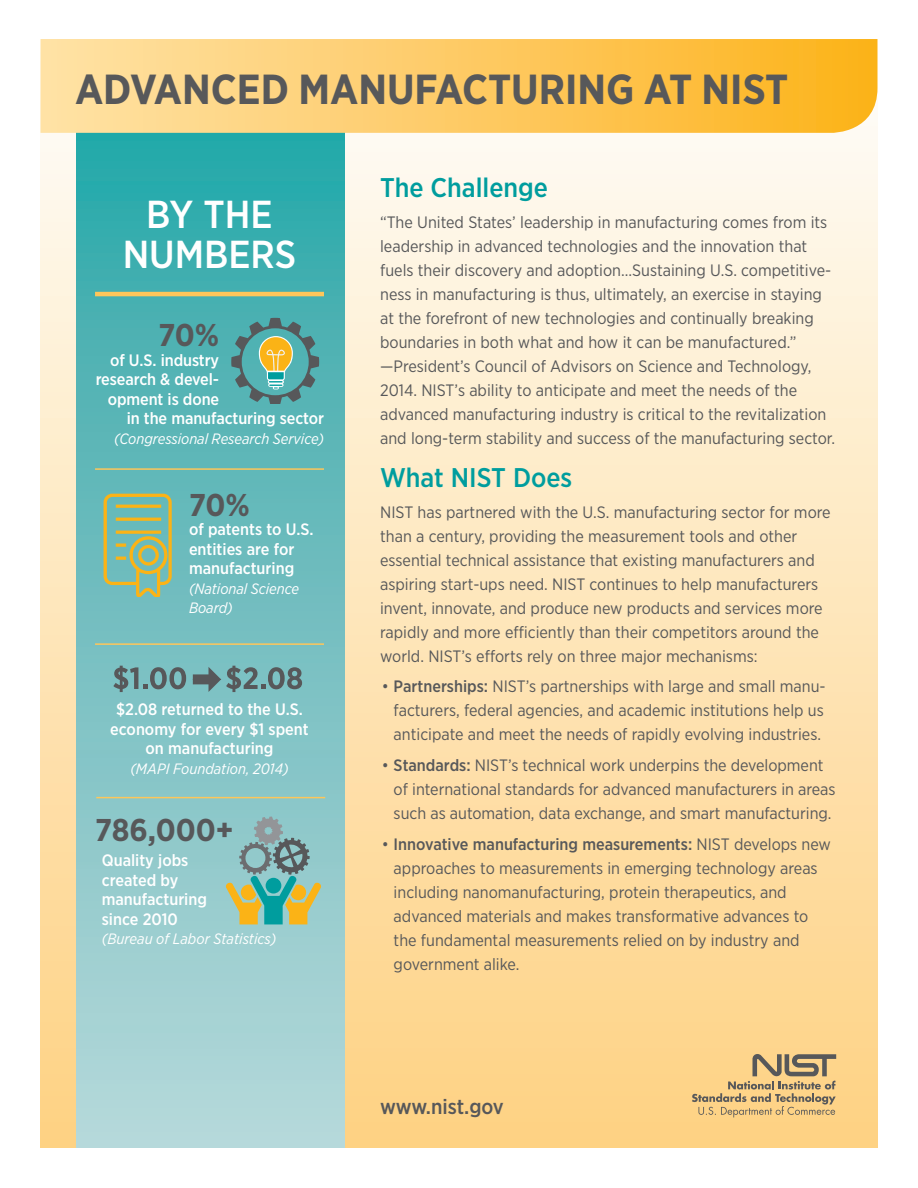
<style>
.page{position:relative;width:918px;height:1188px;background:#fff}
.page>*{position:absolute;margin:0;border:0;box-sizing:border-box;transform-origin:0 0}
.t1{font:700 42px "Gotham Narrow";color:#57585a}
.t2{font:500 39px/40.5px "Gotham Narrow";color:#fff;text-align:center}
.t3{font:700 31.5px "Gotham Narrow";letter-spacing:-.005em;color:#57585a}
.Heads{font:500 27px "Gotham Narrow";color:#009d9e}
.t4{font:500 21px "Gotham Narrow";letter-spacing:-.01em;color:#57585a}
.reg_11_16_paragraph{font:16.5px/24px "Gotham Narrow";color:#57585a}
.bullet_text{font:16.5px/24px "Gotham Narrow";color:#57585a}
.t5{font:500 16.5px/19.5px "Gotham Narrow";color:#fff}
.t6{font:italic 15px/19.5px "Gotham Narrow";letter-spacing:-.005em;color:#fff}
.s1{font-weight:500}
</style>
<div class="page">
<div style="left:40px;top:39px;width:838px;height:1109px;background:linear-gradient(to bottom,#fefefb,#fed181)"></div>
<div style="left:76px;top:133px;width:269px;height:1015px;background:linear-gradient(to bottom,#2da8a8,#bbd8da)"></div>
<svg style="left:231px;top:318px;width:88px;height:86px;background:#69a192"></svg>
<hr style="left:95px;top:292px;width:229px;height:4px;background:#fec65a">
<hr style="left:95px;top:468px;width:229px;height:2px;background:#fec65a">
<hr style="left:95px;top:643px;width:229px;height:2px;background:#fec65a">
<svg style="left:692px;top:1054px;width:144px;height:63px;background:#d6b67d"></svg>
<svg style="left:40px;top:39px;width:838px;height:94px;background:#fdcb64"></svg>
<svg style="left:104px;top:494px;width:68px;height:103px;background:#96b889"></svg>
<svg style="left:226px;top:817px;width:95px;height:107px;background:#8db39c"></svg>
<hr style="left:96px;top:797px;width:229px;height:1px;background:#fec65a">
<svg style="left:113px;top:666px;width:73px;height:26px;background:#6d9698"></svg>
<svg style="left:193px;top:666px;width:109px;height:26px;background:#6d9698"></svg>
<p class="t1" style="left:75px;top:62px;width:715px">ADVANCED MANUFACTURING AT NIST</p>
<p class="t2" style="left:123px;top:194px;width:175px">BY THE<br>NUMBERS</p>
<p class="t3" style="left:158px;top:315px;width:62px">70%</p>
<p class="t5" style="left:110px;top:350px;width:111px">of U.S. industry</p>
<p class="t5" style="left:96px;top:370px;width:125px">research &amp; devel-</p>
<p class="t5" style="left:108px;top:389px;width:113px">opment is done</p>
<p class="t5" style="left:127px;top:409px;width:199px">in the manufacturing sector</p>
<p class="t6" style="left:114px;top:429px;width:211px">(Congressional Research Service)</p>
<p class="t3" style="left:189px;top:485px;width:62px">70%</p>
<p class="t5" style="left:189px;top:520px;width:126px">of patents to U.S.</p>
<p class="t5" style="left:189px;top:539px;width:107px">entities are for manufacturing</p>
<p class="t6" style="left:189px;top:579px;width:112px">(National Science<br>Board)</p>
<p class="t5" style="left:110px;top:699px;width:200px;text-align:center">$2.08 returned to the U.S. economy for every $1 spent on manufacturing</p>
<p class="t6" style="left:130px;top:758px;width:160px">(MAPI Foundation, 2014)</p>
<p class="t3" style="left:95px;top:809px;width:140px">786,000+</p>
<p class="t5" style="left:102px;top:850px;width:107px">Quality jobs created by manufacturing since 2010</p>
<p class="t6" style="left:102px;top:929px;width:176px">(Bureau of Labor Statistics)</p>
<p class="Heads" style="left:380px;top:171px;width:169px">The Challenge</p>
<p class="reg_11_16_paragraph" style="left:380px;top:210px;width:457px">“The United States’ leadership in manufacturing comes from its leadership in advanced technologies and the innovation that fuels their discovery and adoption…Sustaining U.S. competitive&shy;ness in manufacturing is thus, ultimately, an exercise in staying at the forefront of new technologies and continually breaking boundaries in both what and how it can be manufactured.” —President’s Council of Advisors on Science and Technology, 2014. NIST’s ability to anticipate and meet the needs of the advanced manufacturing industry is critical to the revitalization and long-term stability and success of the manufacturing sector.</p>
<p class="Heads" style="left:380px;top:460px;width:194px">What NIST Does</p>
<p class="reg_11_16_paragraph" style="left:380px;top:500px;width:452px">NIST has partnered with the U.S. manufacturing sector for more than a century, providing the measurement tools and other essential technical assistance that existing manufacturers and aspiring start-ups need. NIST continues to help manufacturers invent, innovate, and produce new products and services more rapidly and more efficiently than their competitors around the world. NIST’s efforts rely on three major mechanisms:</p>
<p class="bullet_text" style="left:394px;top:674px;width:434px;text-align:justify;text-indent:-12px">• <span class="s1">Partnerships:</span> NIST’s partnerships with large and small manu&shy;facturers, federal agencies, and academic institutions help us anticipate and meet the needs of rapidly evolving industries.</p>
<p class="bullet_text" style="left:394px;top:753px;width:443px;text-indent:-12px">• <span class="s1">Standards:</span> NIST’s technical work underpins the development of international standards for advanced manufacturers in areas such as automation, data exchange, and smart manufacturing.</p>
<p class="bullet_text" style="left:394px;top:832px;width:439px;text-indent:-12px">• <span class="s1">Innovative manufacturing measurements:</span> NIST develops new approaches to measurements in emerging technology areas including nanomanufacturing, protein therapeutics, and advanced materials and makes transformative advances to the fundamental measurements relied on by industry and government alike.</p>
<p class="t4" style="left:380px;top:1094px;width:125px">www.nist.gov</p>
</div>
